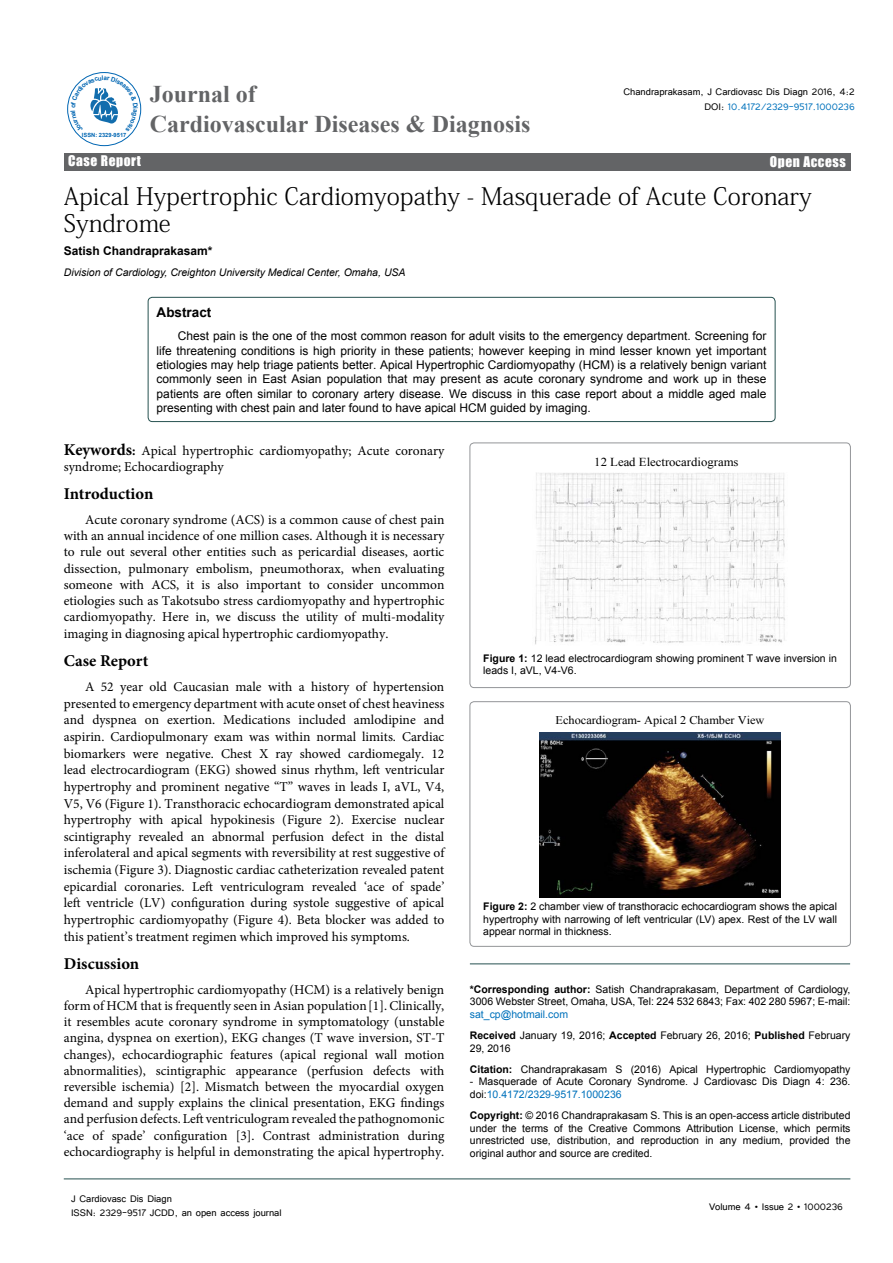
<style>
.page{position:relative;width:893px;height:1263px;background:#fff}
.page>*{position:absolute;margin:0;border:0;box-sizing:border-box;transform-origin:0 0}
.t1{font:24px/27px "Adobe Fangsong Std";color:#000}
.t2{font:700 24px "Times New Roman";color:#636466}
.t3{font:700 16.5px "Minion Pro";color:#000}
.t4{font:13.5px/16.2px "Minion Pro";color:#000;text-align:justify}
.t5{font:13.5px "Impact";letter-spacing:.04em;color:#fff}
.t6{font:700 13.5px "Arial";color:#000}
.t7{font:12.15px "Times New Roman";color:#010101;scale:1.05 1}
.t8{font:12px/14.4px "Arial";color:#000;text-align:justify}
.t9{font:12px/14.4px "Tunga";color:#000}
.t10{font:700 12px "Arial";color:#000}
.t11{font:11.7px "Times New Roman";color:#010101;scale:1.05 1}
.t12{font:10.5px/12.6px "Arial";color:#000}
.t13{font:italic 10.5px "Arial";color:#000}
.t14{font:700 5.7px "Arial";color:#0066b3}
.s1{color:#0072bc}
.s2{font-weight:700;font-size:16.5px}
.s3{font-weight:700}
</style>
<div class="page">
<hr style="left:64px;top:1179px;width:786px;height:1px;background:#265150">
<div style="left:64px;top:153px;width:786px;height:17px;background:#636466"></div>
<div style="left:67px;top:72px;width:74px;height:74px;border:1px solid #0066b3;border-radius:50%"></div>
<hr style="left:470px;top:964px;width:380px;height:1px;background:#265150">
<div style="left:148px;top:297px;width:627px;height:125px;border:1px solid #265150;border-radius:4px"></div>
<div style="left:470px;top:443px;width:380px;height:245px;border:1px solid #939598;border-radius:4px"></div>
<img style="left:535px;top:473px;width:250px;height:172px">
<div style="left:470px;top:702px;width:380px;height:244px;border:1px solid #939598;border-radius:4px"></div>
<img style="left:540px;top:732px;width:240px;height:165px">
<svg style="left:71px;top:75px;width:67px;height:57px"></svg>
<p class="t14" style="left:82px;top:131px;width:46px">ISSN: 2329-9517</p>
<h1 class="t2" style="left:150px;top:78px;width:108px">Journal of</h1>
<h1 class="t2" style="left:150px;top:108px;width:382px">Cardiovascular Diseases &amp; Diagnosis</h1>
<p class="t9" style="left:623px;top:84px;width:233px;text-align:right">Chandraprakasam, J Cardiovasc Dis Diagn 2016, 4:2<br>DOI: <span class="s1">10.4172/2329-9517.1000236</span></p>
<p class="t5" style="left:68px;top:150px;width:74px">Case Report</p>
<p class="t5" style="left:770px;top:151px;width:77px">Open Access</p>
<h1 class="t1" style="left:64px;top:183px;width:749px">Apical Hypertrophic Cardiomyopathy - Masquerade of Acute Coronary<br>Syndrome</h1>
<p class="t10" style="left:64px;top:243px;width:150px">Satish Chandraprakasam*</p>
<p class="t13" style="left:64px;top:266px;width:343px">Division of Cardiology, Creighton University Medical Center, Omaha, USA</p>
<p class="t6" style="left:157px;top:303px;width:56px">Abstract</p>
<p class="t8" style="left:157px;top:329px;width:611px;text-indent:21px">Chest pain is the one of the most common reason for adult visits to the emergency department. Screening for life threatening conditions is high priority in these patients; however keeping in mind lesser known yet important etiologies may help triage patients better. Apical Hypertrophic Cardiomyopathy (HCM) is a relatively benign variant commonly seen in East Asian population that may present as acute coronary syndrome and work up in these patients are often similar to coronary artery disease. We discuss in this case report about a middle aged male presenting with chest pain and later found to have apical HCM guided by imaging.</p>
<p class="t4" style="left:64px;top:442px;width:382px"><span class="s2">Keywords</span><span class="s3">:</span> Apical hypertrophic cardiomyopathy; Acute coronary syndrome; Echocardiography</p>
<p class="t3" style="left:64px;top:482px;width:91px">Introduction</p>
<p class="t4" style="left:64px;top:512px;width:382px;text-indent:21px">Acute coronary syndrome (ACS) is a common cause of chest pain with an annual incidence of one million cases. Although it is necessary to rule out several other entities such as pericardial diseases, aortic dissection, pulmonary embolism, pneumothorax, when evaluating someone with ACS, it is also important to consider uncommon etiologies such as Takotsubo stress cardiomyopathy and hypertrophic cardiomyopathy. Here in, we discuss the utility of multi-modality imaging in diagnosing apical hypertrophic cardiomyopathy.</p>
<p class="t3" style="left:64px;top:649px;width:86px">Case Report</p>
<p class="t4" style="left:64px;top:678px;width:382px;line-height:16.6px;text-indent:21px">A 52 year old Caucasian male with a history of hypertension presented to emergency department with acute onset of chest heaviness and dyspnea on exertion. Medications included amlodipine and aspirin. Cardiopulmonary exam was within normal limits. Cardiac biomarkers were negative. Chest X ray showed cardiomegaly. 12 lead electrocardiogram (EKG) showed sinus rhythm, left ventricular hypertrophy and prominent negative “T” waves in leads I, aVL, V4, V5, V6 (Figure 1). Transthoracic echocardiogram demonstrated apical hypertrophy with apical hypokinesis (Figure 2). Exercise nuclear scintigraphy revealed an abnormal perfusion defect in the distal inferolateral and apical segments with reversibility at rest suggestive of ischemia (Figure 3). Diagnostic cardiac catheterization revealed patent epicardial coronaries. Left ventriculogram revealed ‘ace of spade’ left ventricle (LV) configuration during systole suggestive of apical hypertrophic cardiomyopathy (Figure 4). Beta blocker was added to this patient’s treatment regimen which improved his symptoms.</p>
<p class="t3" style="left:64px;top:952px;width:77px">Discussion</p>
<p class="t4" style="left:64px;top:981px;width:382px;text-indent:21px">Apical hypertrophic cardiomyopathy (HCM) is a relatively benign form of HCM that is frequently seen in Asian population[1]. Clinically, it resembles acute coronary syndrome in symptomatology (unstable angina, dyspnea on exertion), EKG changes (T wave inversion, ST-T changes), echocardiographic features (apical regional wall motion abnormalities), scintigraphic appearance (perfusion defects with reversible ischemia) [2]. Mismatch between the myocardial oxygen demand and supply explains the clinical presentation, EKG findings and perfusion defects. Left ventriculogram revealed the pathognomonic ‘ace of spade’ configuration [3]. Contrast administration during echocardiography is helpful in demonstrating the apical hypertrophy.</p>
<p class="t12" style="left:470px;top:983px;width:382px"><span class="s3">*Corresponding author:</span> Satish Chandraprakasam, Department of Cardiology,<br>3006 Webster Street, Omaha, USA, Tel: 224 532 6843; Fax: 402 280 5967; E-mail:</p>
<p class="t7" style="left:594px;top:454px;width:139px">12 Lead Electrocardiograms</p>
<p class="t12" style="left:483px;top:652px;width:355px"><span class="s3">Figure 1:</span> 12 lead electrocardiogram showing prominent T wave inversion in leads I, aVL, V4-V6.</p>
<p class="t11" style="left:555px;top:712px;width:201px">Echocardiogram- Apical 2 Chamber View</p>
<p class="t12" style="left:483px;top:900px;width:355px;text-align:justify"><span class="s3">Figure 2:</span> 2 chamber view of transthoracic echocardiogram shows the apical hypertrophy with narrowing of left ventricular (LV) apex. Rest of the LV wall appear normal in thickness.</p>
<p class="t12" style="left:470px;top:1004px;width:382px;line-height:21.1px"><span class="s1">sat_cp@hotmail.com<br></span><span class="s3">Received</span> January 19, 2016; <span class="s3">Accepted</span> February 26, 2016; <span class="s3">Published</span> February</p>
<p class="t12" style="left:470px;top:1037px;width:382px;line-height:21.1px">29, 2016<br><span class="s3">Citation:</span> Chandraprakasam S (2016) Apical Hypertrophic Cardiomyopathy</p>
<p class="t12" style="left:470px;top:1075px;width:382px">- Masquerade of Acute Coronary Syndrome. J Cardiovasc Dis Diagn 4: 236. doi:<span class="s1">10.4172/2329-9517.1000236</span></p>
<p class="t12" style="left:470px;top:1109px;width:382px;text-align:justify"><span class="s3">Copyright:</span> © 2016 Chandraprakasam S. This is an open-access article distributed under the terms of the Creative Commons Attribution License, which permits unrestricted use, distribution, and reproduction in any medium, provided the original author and source are credited.</p>
<p class="t9" style="left:71px;top:1190px;width:212px">J Cardiovasc Dis Diagn<br>ISSN: 2329-9517 JCDD, an open access journal</p>
<p class="t9" style="left:709px;top:1199px;width:135px">Volume 4 • Issue 2 • 1000236</p>
</div>
